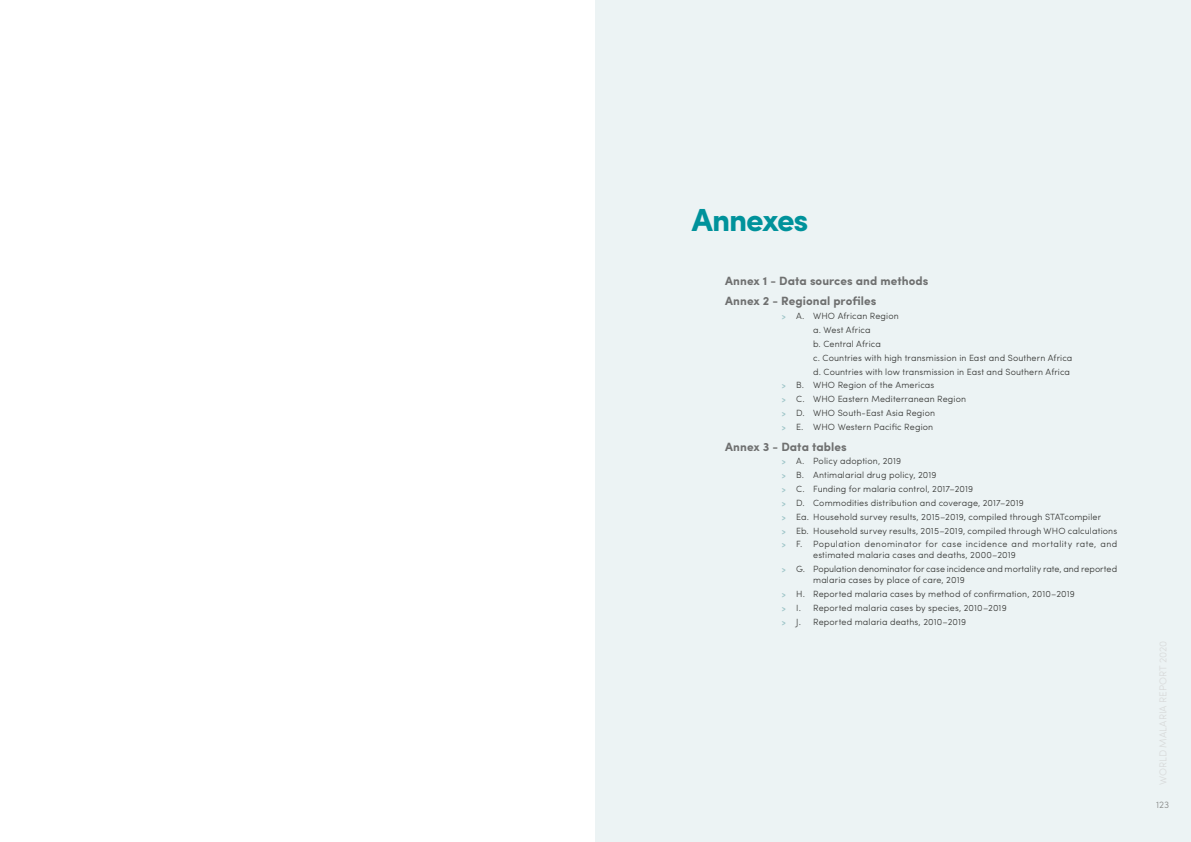
<style>
.page{position:relative;width:1191px;height:842px;background:#fff}
.page>*{position:absolute;margin:0;border:0;box-sizing:border-box;transform-origin:0 0}
.t1{font:700 32px "Sofia Pro";letter-spacing:-.035em;color:#00929b}
.t2{font:700 12px/20.7px "Sofia Pro";letter-spacing:.005em;color:#6f7070}
.t3{font:300 9.5px "Sofia Pro";color:#878988}
.t4{font:300 9px/13.8px "Sofia Pro";letter-spacing:.015em;color:#383937}
.s1{font-weight:900;color:#9ec5c8}
</style>
<div class="page">
<div style="left:595px;top:0;width:596px;height:842px;background:#ecf3f4"></div>
<h1 class="t1" style="left:692px;top:195px;width:118px">Annexes</h1>
<h2 class="t2" style="left:725px;top:269px;width:205px">Annex 1 - Data sources and methods<br>Annex 2 - Regional profiles</h2>
<p class="t4" style="left:782px;top:309px;width:118px"><span class="s1">&gt;</span> A. WHO African Region</p>
<p class="t4" style="left:813px;top:322px;width:59px">a. West Africa</p>
<p class="t4" style="left:813px;top:336px;width:69px">b. Central Africa</p>
<p class="t4" style="left:813px;top:350px;width:261px">c. Countries with high transmission in East and Southern Africa</p>
<p class="t4" style="left:813px;top:364px;width:258px">d. Countries with low transmission in East and Southern Africa</p>
<p class="t4" style="left:782px;top:378px;width:154px"><span class="s1">&gt;</span> B. WHO Region of the Americas</p>
<p class="t4" style="left:782px;top:392px;width:186px"><span class="s1">&gt;</span> C. WHO Eastern Mediterranean Region</p>
<p class="t4" style="left:782px;top:405px;width:155px"><span class="s1">&gt;</span> D. WHO South-East Asia Region</p>
<p class="t4" style="left:782px;top:419px;width:153px"><span class="s1">&gt;</span> E. WHO Western Pacific Region</p>
<h2 class="t2" style="left:725px;top:435px;width:123px">Annex 3 - Data tables</h2>
<p class="t4" style="left:782px;top:454px;width:337px"><span class="s1">&gt;</span> A. Policy adoption, 2019<br><span class="s1">&gt;</span> B. Antimalarial drug policy, 2019<br><span class="s1">&gt;</span> C. Funding for malaria control, 2017–2019<br><span class="s1">&gt;</span> D. Commodities distribution and coverage, 2017–2019<br><span class="s1">&gt;</span> Ea. Household survey results, 2015–2019, compiled through STATcompiler<br><span class="s1">&gt;</span> Eb. Household survey results, 2015–2019, compiled through WHO calculations <span class="s1">&gt;</span> F. Population denominator for case incidence and mortality rate, and</p>
<p class="t4" style="left:782px;top:548px;width:337px;text-indent:31px">estimated malaria cases and deaths, 2000–2019<br><span class="s1">&gt;</span> G. Population denominator for case incidence and mortality rate, and reported</p>
<p class="t4" style="left:782px;top:573px;width:294px;text-indent:31px">malaria cases by place of care, 2019<br><span class="s1">&gt;</span> H. Reported malaria cases by method of confirmation, 2010–2019 <span class="s1">&gt;</span> I.</p>
<p class="t4" style="left:813px;top:600px;width:195px">Reported malaria cases by species, 2010–2019</p>
<p class="t4" style="left:782px;top:614px;width:21px"><span class="s1">&gt;</span> J.</p>
<p class="t4" style="left:813px;top:614px;width:155px">Reported malaria deaths, 2010–2019</p>
<p class="t3" style="left:1156px;top:798px;width:15px">123</p>
</div>
